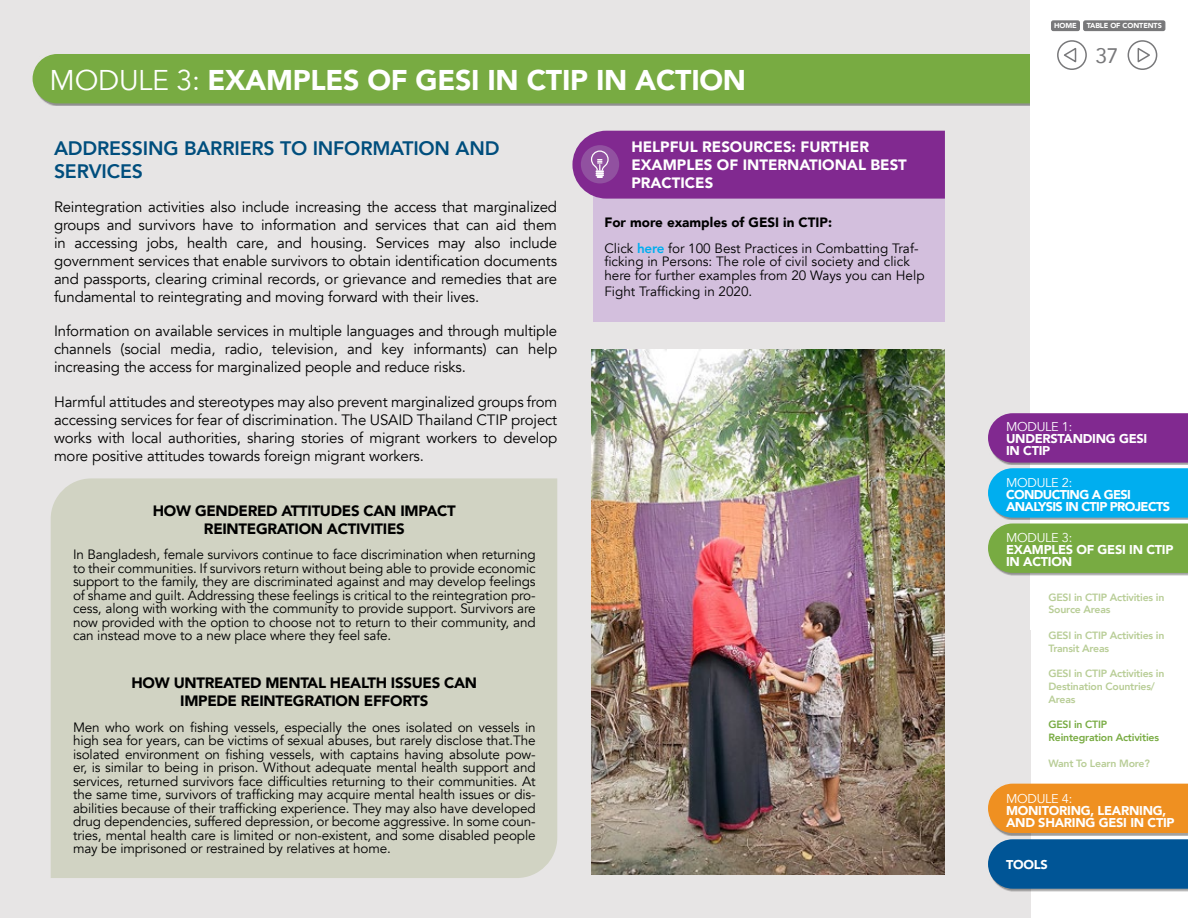
<style>
.page{position:relative;width:1188px;height:918px;background:#fff}
.page>*{position:absolute;margin:0;border:0;box-sizing:border-box;transform-origin:0 0}
.t1{font:900 28.5px "Avenir";letter-spacing:-.01em;color:#fff}
.t2{font:21px "Avenir";color:#78787a}
.t3{font:800 19.5px/23.4px "Avenir";letter-spacing:-.01em;color:#004e7d}
.t4{font:15px/18px "Avenir";letter-spacing:-.01em;color:#000;text-align:justify}
.t5{font:900 15px/18px "Avenir";letter-spacing:-.02em;color:#000;text-align:center}
.t6{font:900 15px/18px "Avenir";color:#fff}
.t7{font:13.5px/13.5px "Avenir";color:#000}
.t8{font:900 12.75px/12px "Avenir";letter-spacing:-.02em;color:#fff}
.t9{font:900 12.75px/12px "Avenir";letter-spacing:-.05em;color:#fff}
.t10{font:12.75px "Avenir";letter-spacing:-.02em;color:#fff}
.t11{font:800 10.5px/12.8px "Avenir";letter-spacing:-.02em;color:#b8cd96}
.t12{font:800 10.5px/12.8px "Avenir";letter-spacing:-.02em;color:#78ab42}
.t13{font:900 7.2px "Avenir";letter-spacing:-.01em;color:#fff}
.s1{font-weight:400}
.s2{font-weight:900}
.s3{font-weight:800;color:#00aeef}
</style>
<div class="page">
<div style="left:0;top:0;width:1030px;height:918px;background:#e7e5e5"></div>
<div style="left:34px;top:55px;width:1154px;height:51px;background:#000;opacity:.37"></div>
<div style="left:33px;top:54px;width:997px;height:49px;background:#78ab42"></div>
<div style="left:1030px;top:0;width:158px;height:630px;background:#fff"></div>
<div style="left:1128px;top:40px;width:29px;height:30px;border:2px solid #78787a;border-radius:50%"></div>
<svg style="left:1137px;top:46px;width:15px;height:18px"></svg>
<div style="left:1057px;top:40px;width:30px;height:30px;border:2px solid #78787a;border-radius:50%"></div>
<svg style="left:1062px;top:48px;width:15px;height:16px"></svg>
<div style="left:990px;top:525px;width:198px;height:51px;background:#000;opacity:.37"></div>
<div style="left:988px;top:524px;width:200px;height:49px;background:#78ab42"></div>
<div style="left:990px;top:470px;width:198px;height:50px;background:#000;opacity:.37"></div>
<div style="left:594px;top:159px;width:351px;height:163px;background:#d3bfdd"></div>
<svg style="left:572px;top:131px;width:373px;height:68px;background:#843093"></svg>
<div style="left:51px;top:478px;width:506px;height:400px;background:#d1d3c3"></div>
<img style="left:592px;top:350px;width:353px;height:524px">
<svg style="left:988px;top:413px;width:200px;height:105px;background:#4f75c2"></svg>
<div style="left:990px;top:785px;width:198px;height:51px;background:#000;opacity:.37"></div>
<div style="left:988px;top:784px;width:200px;height:49px;background:#ef9021"></div>
<div style="left:990px;top:841px;width:198px;height:50px;background:#000;opacity:.37"></div>
<div style="left:988px;top:839px;width:200px;height:50px;background:#005596"></div>
<div style="left:1084px;top:21px;width:81px;height:9px;background:#78787a;border-radius:2px"></div>
<div style="left:1083px;top:20px;width:82px;height:11px;border:1px solid #78787a;border-radius:2px"></div>
<div style="left:1052px;top:21px;width:27px;height:9px;background:#78787a;border-radius:2px"></div>
<div style="left:1051px;top:20px;width:29px;height:11px;border:1px solid #78787a;border-radius:2px"></div>
<h1 class="t1" style="left:50px;top:56px;width:698px"><span class="s1">MODULE 3:</span> EXAMPLES OF GESI IN CTIP IN ACTION</h1>
<h3 class="t3" style="left:54px;top:136px;width:447px">ADDRESSING BARRIERS TO INFORMATION AND<br>SERVICES</h3>
<p class="t4" style="left:54px;top:198px;width:505px">Reintegration activities also include increasing the access that marginalized groups and survivors have to information and services that can aid them in accessing jobs, health care, and housing. Services may also include government services that enable survivors to obtain identification documents and passports, clearing criminal records, or grievance and remedies that are fundamental to reintegrating and moving forward with their lives.</p>
<p class="t4" style="left:54px;top:322px;width:505px">Information on available services in multiple languages and through multiple channels (social media, radio, television, and key informants) can help increasing the access for marginalized people and reduce risks.</p>
<p class="t4" style="left:54px;top:393px;width:505px">Harmful attitudes and stereotypes may also prevent marginalized groups from accessing services for fear of discrimination. The USAID Thailand CTIP project works with local authorities, sharing stories of migrant workers to develop more positive attitudes towards foreign migrant workers.</p>
<p class="t5" style="left:153px;top:501px;width:304px">HOW GENDERED ATTITUDES CAN IMPACT<br>REINTEGRATION ACTIVITIES</p>
<p class="t7" style="left:73px;top:548px;width:464px;text-align:justify">In Bangladesh, female survivors continue to face discrimination when returning to their communities. If survivors return without being able to provide economic support to the family, they are discriminated against and may develop feelings of shame and guilt. Addressing these feelings is critical to the reintegration pro&shy;cess, along with working with the community to provide support. Survivors are now provided with the option to choose not to return to their community, and can instead move to a new place where they feel safe.</p>
<p class="t5" style="left:132px;top:674px;width:347px">HOW UNTREATED MENTAL HEALTH ISSUES CAN<br>IMPEDE REINTEGRATION EFFORTS</p>
<p class="t7" style="left:73px;top:721px;width:464px;text-align:justify">Men who work on fishing vessels, especially the ones isolated on vessels in high sea for years, can be victims of sexual abuses, but rarely disclose that.The isolated environment on fishing vessels, with captains having absolute pow&shy;er, is similar to being in prison. Without adequate mental health support and services, returned survivors face difficulties returning to their communities. At the same time, survivors of trafficking may acquire mental health issues or dis&shy;abilities because of their trafficking experience. They may also have developed drug dependencies, suffered depression, or become aggressive. In some coun&shy;tries, mental health care is limited or non-existent, and some disabled people may be imprisoned or restrained by relatives at home.</p>
<p class="t6" style="left:631px;top:138px;width:277px">HELPFUL RESOURCES: FURTHER<br>EXAMPLES OF INTERNATIONAL BEST<br>PRACTICES</p>
<p class="t7" style="left:604px;top:210px;width:316px;line-height:25.5px"><span class="s2">For more examples of GESI in CTIP:<br></span>Click <span class="s3">here</span> for 100 Best Practices in Combatting Traf-</p>
<p class="t7" style="left:604px;top:255px;width:322px">ficking in Persons: The role of civil society and click here for further examples from 20 Ways you can Help</p>
<p class="t7" style="left:604px;top:285px;width:150px">Fight Trafficking in 2020.</p>
<p class="t13" style="left:1054px;top:20px;width:24px">HOME</p>
<p class="t13" style="left:1087px;top:20px;width:77px">TABLE OF CONTENTS</p>
<h2 class="t2" style="left:1096px;top:39px;width:25px">37</h2>
<p class="t10" style="left:1006px;top:419px;width:68px">MODULE 1:</p>
<p class="t8" style="left:1006px;top:432px;width:143px">UNDERSTANDING GESI<br>IN CTIP</p>
<p class="t10" style="left:1006px;top:475px;width:68px">MODULE 2:</p>
<p class="t9" style="left:1006px;top:488px;width:166px">CONDUCTING A GESI<br>ANALYSIS IN CTIP PROJECTS</p>
<p class="t10" style="left:1006px;top:530px;width:68px">MODULE 3:</p>
<p class="t8" style="left:1006px;top:544px;width:169px">EXAMPLES OF GESI IN CTIP<br>IN ACTION</p>
<p class="t11" style="left:1048px;top:591px;width:117px">GESI in CTIP Activities in<br>Source Areas</p>
<p class="t11" style="left:1048px;top:629px;width:117px">GESI in CTIP Activities in<br>Transit Areas</p>
<p class="t11" style="left:1048px;top:667px;width:117px">GESI in CTIP Activities in<br>Destination Countries/<br>Areas</p>
<p class="t12" style="left:1048px;top:718px;width:112px">GESI in CTIP<br>Reintegration Activities</p>
<p class="t11" style="left:1048px;top:756px;width:103px">Want To Learn More?</p>
<p class="t10" style="left:1006px;top:791px;width:68px">MODULE 4:</p>
<p class="t8" style="left:1006px;top:804px;width:170px">MONITORING, LEARNING,<br>AND SHARING GESI IN CTIP</p>
<p class="t8" style="left:1006px;top:858px;width:43px">TOOLS</p>
</div>
